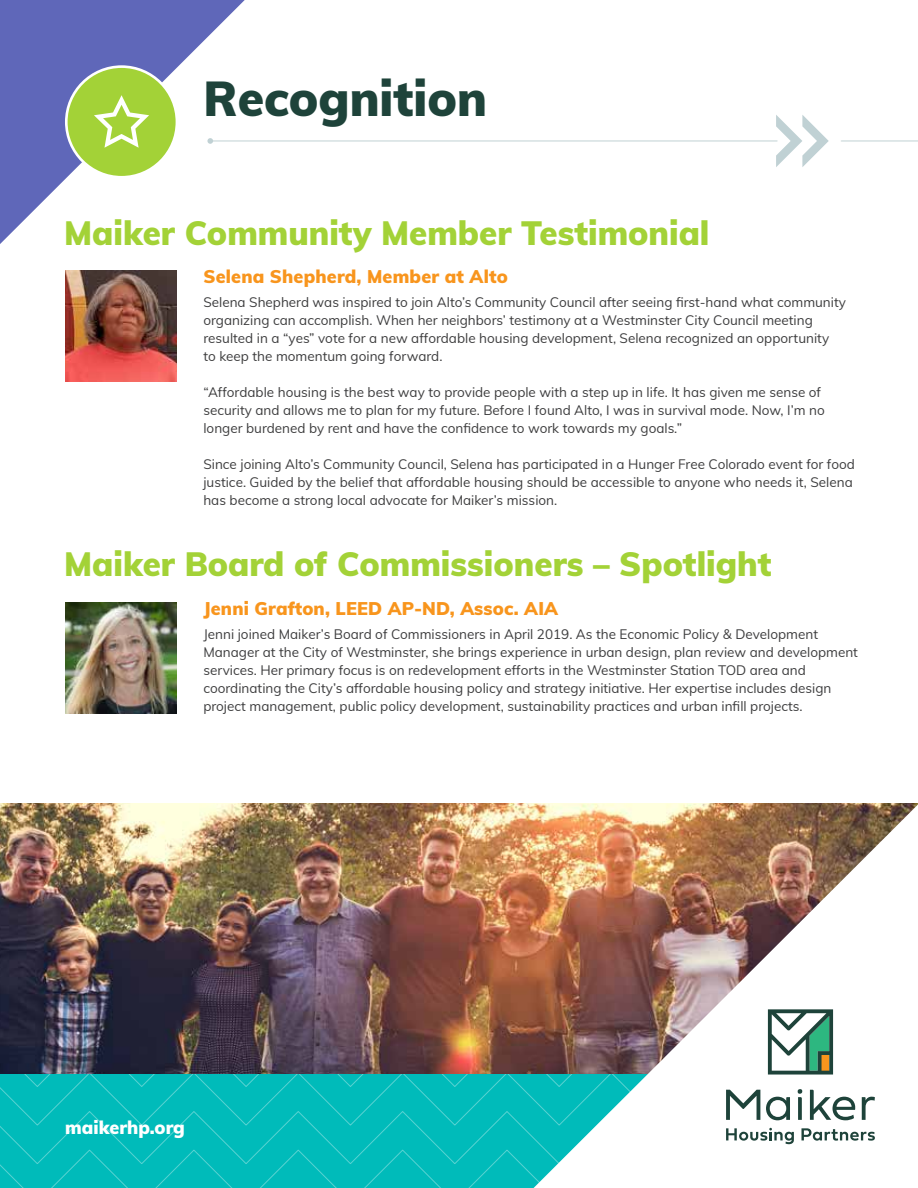
<style>
.page{position:relative;width:918px;height:1188px;background:#fff}
.page>*{position:absolute;margin:0;border:0;box-sizing:border-box;transform-origin:0 0}
.t1{font:900 48px "Muli";color:#1e433a}
.t2{font:900 33px "Muli";color:#a3d237}
.t3{font:900 18px "Muli";letter-spacing:.01em;color:#f8951d}
.t4{font:900 18px "Muli";color:#fff}
.t5{font:13.5px/18px "Muli";color:#3e3e3f}
</style>
<div class="page">
<img style="left:0;top:803px;width:507px;height:206px">
<svg style="left:0;top:1120px;width:507px;height:8px;background:#03bbba"></svg>
<svg style="left:0;top:0;width:245px;height:244px"></svg>
<hr style="left:210px;top:141px;width:708px;height:1px;background:#c0d1d4">
<svg style="left:207px;top:138px;width:6px;height:6px"></svg>
<svg style="left:767px;top:115px;width:74px;height:52px"></svg>
<img style="left:65px;top:270px;width:112px;height:112px">
<img style="left:65px;top:602px;width:112px;height:112px">
<img style="left:507px;top:803px;width:411px;height:325px">
<svg style="left:0;top:1128px;width:875px;height:60px"></svg>
<img style="left:0;top:1009px;width:918px;height:111px">
<svg style="left:65px;top:65px;width:113px;height:114px"></svg>
<h1 class="t1" style="left:203px;top:63px;width:285px">Recognition</h1>
<h2 class="t2" style="left:64px;top:208px;width:647px">Maiker Community Member Testimonial</h2>
<h3 class="t3" style="left:203px;top:263px;width:306px">Selena Shepherd, Member at Alto</h3>
<p class="t5" style="left:203px;top:292px;width:644px">Selena Shepherd was inspired to join Alto’s Community Council after seeing first-hand what community organizing can accomplish. When her neighbors’ testimony at a Westminster City Council meeting resulted in a “yes” vote for a new affordable housing development, Selena recognized an opportunity<br>to keep the momentum going forward.</p>
<p class="t5" style="left:203px;top:382px;width:623px">“Affordable housing is the best way to provide people with a step up in life. It has given me sense of security and allows me to plan for my future. Before I found Alto, I was in survival mode. Now, I’m no longer burdened by rent and have the confidence to work towards my goals.”</p>
<p class="t5" style="left:203px;top:454px;width:653px">Since joining Alto’s Community Council, Selena has participated in a Hunger Free Colorado event for food justice. Guided by the belief that affordable housing should be accessible to anyone who needs it, Selena has become a strong local advocate for Maiker’s mission.</p>
<h2 class="t2" style="left:64px;top:540px;width:709px">Maiker Board of Commissioners – Spotlight</h2>
<h3 class="t3" style="left:203px;top:595px;width:356px">Jenni Grafton, LEED AP-ND, Assoc. AIA</h3>
<p class="t5" style="left:203px;top:624px;width:656px">Jenni joined Maiker’s Board of Commissioners in April 2019. As the Economic Policy &amp; Development Manager at the City of Westminster, she brings experience in urban design, plan review and development services. Her primary focus is on redevelopment efforts in the Westminster Station TOD area and coordinating the City’s affordable housing policy and strategy initiative. Her expertise includes design project management, public policy development, sustainability practices and urban infill projects.</p>
<h3 class="t4" style="left:65px;top:1114px;width:121px">maikerhp.org</h3>
</div>
